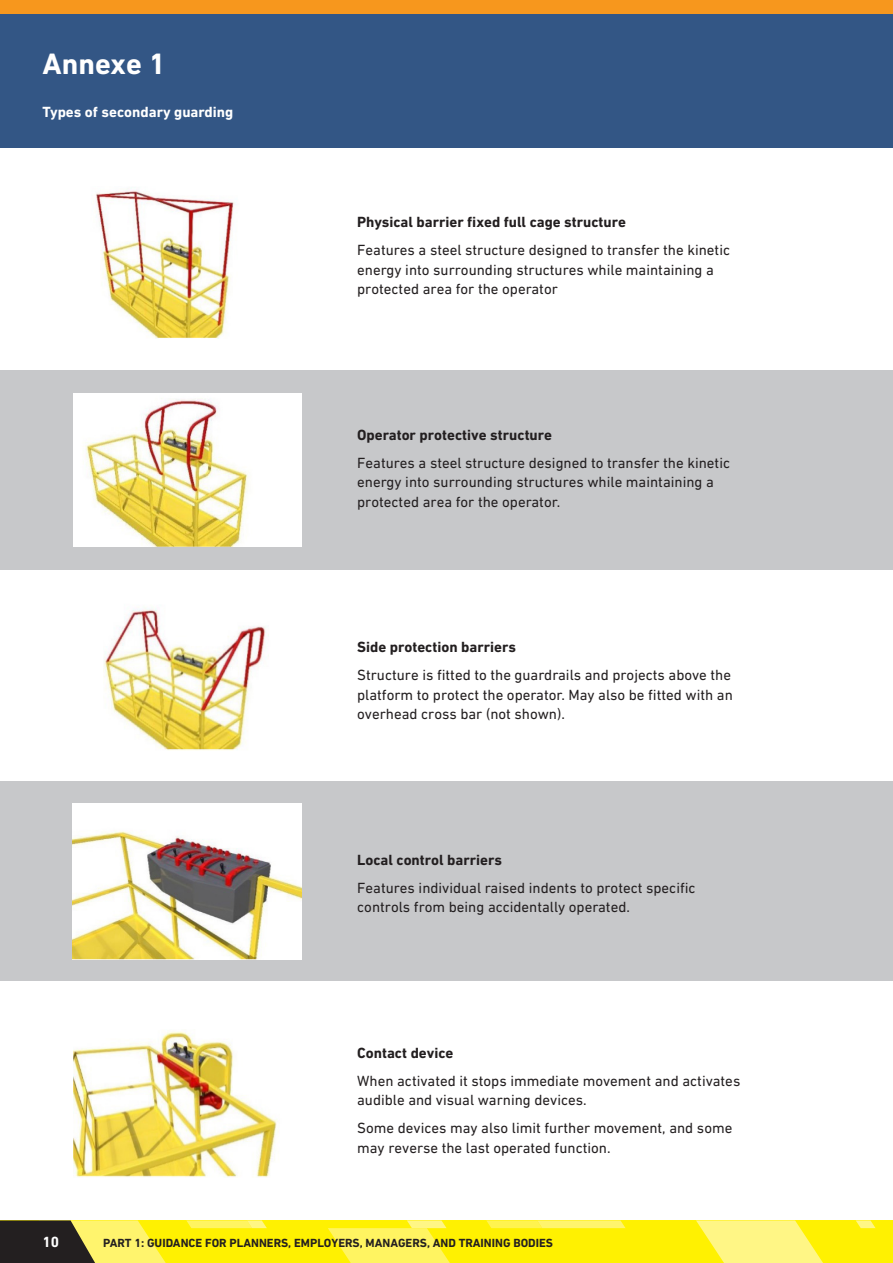
<style>
.page{position:relative;width:893px;height:1263px;background:#fff}
.page>*{position:absolute;margin:0;border:0;box-sizing:border-box;transform-origin:0 0}
.NOT_Titles{font:700 30px "DIN Next CYR";color:#fff}
.Body{font:15px/19.5px "DIN Next CYR";color:#231f20}
.Body_Bold{font:700 15px "DIN Next CYR";color:#231f20}
.Body_Bold-2{font:700 15px "DIN Next CYR";color:#fff}
.t1{font:700 12px "DIN Next CYR";color:#231f20}
</style>
<div class="page">
<div style="left:0;top:1220px;width:893px;height:43px;background:#fff101"></div>
<svg style="left:856px;top:1220px;width:20px;height:8px"></svg>
<svg style="left:486px;top:1220px;width:140px;height:8px"></svg>
<svg style="left:328px;top:1220px;width:122px;height:43px"></svg>
<svg style="left:696px;top:1220px;width:127px;height:43px"></svg>
<svg style="left:0;top:1220px;width:267px;height:43px"></svg>
<div style="left:0;top:0;width:893px;height:14px;background:#f7971d"></div>
<div style="left:0;top:14px;width:893px;height:133px;background:#335685"></div>
<div style="left:0;top:370px;width:893px;height:199px;background:#c7c8ca"></div>
<div style="left:0;top:781px;width:893px;height:199px;background:#c7c8ca"></div>
<img style="left:95px;top:187px;width:140px;height:152px">
<img style="left:73px;top:394px;width:229px;height:152px">
<img style="left:103px;top:608px;width:166px;height:142px">
<img style="left:72px;top:803px;width:230px;height:157px">
<img style="left:73px;top:1031px;width:206px;height:146px">
<p class="NOT_Titles" style="left:43px;top:46px;width:125px">Annexe 1</p>
<p class="Body_Bold-2" style="left:43px;top:103px;width:192px">Types of secondary guarding</p>
<p class="Body_Bold" style="left:357px;top:213px;width:270px">Physical barrier fixed full cage structure</p>
<p class="Body" style="left:357px;top:240px;width:374px">Features a steel structure designed to transfer the kinetic energy into surrounding structures while maintaining a protected area for the operator</p>
<p class="Body_Bold" style="left:357px;top:426px;width:196px">Operator protective structure</p>
<p class="Body" style="left:357px;top:453px;width:374px">Features a steel structure designed to transfer the kinetic energy into surrounding structures while maintaining a protected area for the operator.</p>
<p class="Body_Bold" style="left:357px;top:638px;width:160px">Side protection barriers</p>
<p class="Body" style="left:357px;top:665px;width:377px">Structure is fitted to the guardrails and projects above the platform to protect the operator. May also be fitted with an overhead cross bar (not shown).</p>
<p class="Body_Bold" style="left:357px;top:851px;width:146px">Local control barriers</p>
<p class="Body" style="left:357px;top:878px;width:340px">Features individual raised indents to protect specific controls from being accidentally operated.</p>
<p class="Body_Bold" style="left:357px;top:1044px;width:98px">Contact device</p>
<p class="Body" style="left:357px;top:1071px;width:385px">When activated it stops immediate movement and activates audible and visual warning devices.</p>
<p class="Body" style="left:357px;top:1118px;width:377px">Some devices may also limit further movement, and some may reverse the last operated function.</p>
<p class="Body_Bold-2" style="left:43px;top:1233px;width:18px">10</p>
<p class="t1" style="left:103px;top:1235px;width:451px">PART 1: GUIDANCE FOR PLANNERS, EMPLOYERS, MANAGERS, AND TRAINING BODIES</p>
</div>
